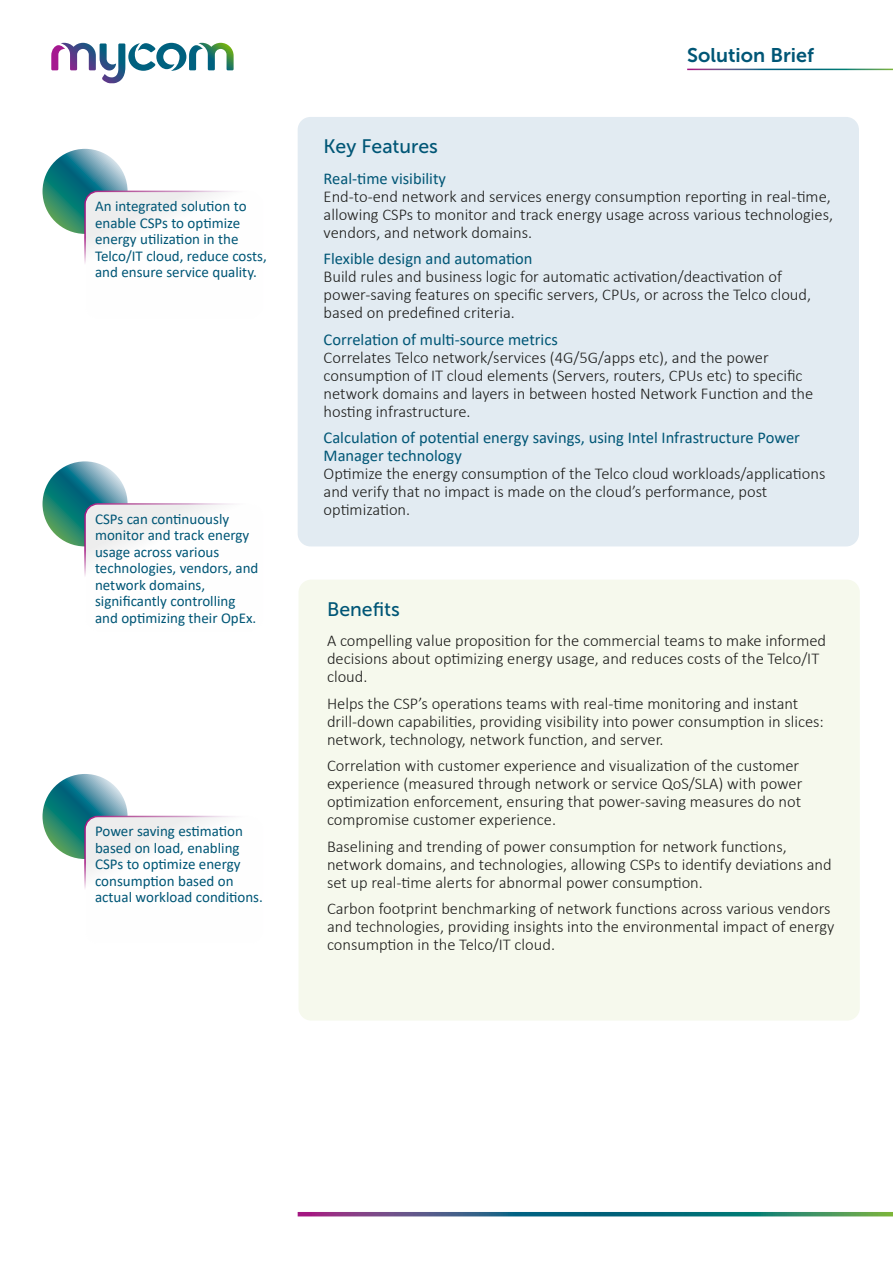
<style>
.page{position:relative;width:893px;height:1263px;background:#fff}
.page>*{position:absolute;margin:0;border:0;box-sizing:border-box;transform-origin:0 0}
.t1{font:19.8px "Museo Sans 700";color:#005676}
.t2{font:19.5px "Museo Sans 500";color:#005676}
.t3{font:300 16.5px/18px "Calibri";color:#1d1d1b}
.t4{font:16.5px/18px "Calibri";color:#005676}
.t5{font:15px/16.5px "Calibri";color:#005676}
</style>
<div class="page">
<svg style="left:51px;top:43px;width:183px;height:40px"></svg>
<div style="left:298px;top:117px;width:561px;height:429px;background:#e2ebf2;border-radius:13px"></div>
<div style="left:298px;top:580px;width:562px;height:440px;background:#f6f9ed;border-radius:13px"></div>
<svg style="left:298px;top:1212px;width:595px;height:4px;background:#346978"></svg>
<svg style="left:43px;top:149px;width:85px;height:85px;background:#398c8c"></svg>
<div style="left:85px;top:191px;width:179px;height:128px;background:linear-gradient(to right,#f7f7f7,#fff);border-radius:13px"></div>
<div style="left:84px;top:191px;width:180px;height:128px;border:2px solid #fff;border-radius:13px"></div>
<svg style="left:43px;top:461px;width:85px;height:85px;background:#3a8d8d"></svg>
<div style="left:85px;top:504px;width:179px;height:127px;background:linear-gradient(to right,#f7f6f7,#fff);border-radius:13px"></div>
<div style="left:84px;top:503px;width:180px;height:129px;border:2px solid #fff;border-radius:13px"></div>
<svg style="left:43px;top:774px;width:85px;height:85px;background:#398c8c"></svg>
<div style="left:85px;top:816px;width:179px;height:128px;background:linear-gradient(to right,#f7f6f7,#fff);border-radius:13px"></div>
<div style="left:84px;top:816px;width:180px;height:128px;border:2px solid #fff;border-radius:13px"></div>
<p class="t5" style="left:95px;top:198px;width:173px">An integrated solution to enable CSPs to optimize energy utilization in the<br>Telco/IT cloud, reduce costs, and ensure service quality.</p>
<p class="t5" style="left:95px;top:510px;width:165px">CSPs can continuously monitor and track energy usage across various technologies, vendors, and network domains, significantly controlling and optimizing their OpEx.</p>
<p class="t5" style="left:95px;top:823px;width:169px">Power saving estimation based on load, enabling<br>CSPs to optimize energy consumption based on actual workload conditions.</p>
<p class="t1" style="left:687px;top:44px;width:128px">Solution Brief</p>
<p class="t2" style="left:324px;top:135px;width:116px">Key Features</p>
<p class="t4" style="left:324px;top:169px;width:124px">Real-time visibility</p>
<p class="t3" style="left:324px;top:187px;width:511px">End-to-end network and services energy consumption reporting in real-time, allowing CSPs to monitor and track energy usage across various technologies, vendors, and network domains.</p>
<p class="t4" style="left:324px;top:249px;width:211px">Flexible design and automation</p>
<p class="t3" style="left:324px;top:267px;width:489px">Build rules and business logic for automatic activation/deactivation of power-saving features on specific servers, CPUs, or across the Telco cloud, based on predefined criteria.</p>
<p class="t4" style="left:324px;top:330px;width:236px">Correlation of multi-source metrics</p>
<p class="t3" style="left:324px;top:348px;width:491px">Correlates Telco network/services (4G/5G/apps etc), and the power consumption of IT cloud elements (Servers, routers, CPUs etc) to specific network domains and layers in between hosted Network Function and the hosting infrastructure.</p>
<p class="t4" style="left:324px;top:428px;width:478px">Calculation of potential energy savings, using Intel Infrastructure Power<br>Manager technology</p>
<p class="t3" style="left:324px;top:464px;width:503px">Optimize the energy consumption of the Telco cloud workloads/applications and verify that no impact is made on the cloud’s performance, post optimization.</p>
<p class="t2" style="left:327px;top:598px;width:74px">Benefits</p>
<p class="t3" style="left:327px;top:632px;width:501px">A compelling value proposition for the commercial teams to make informed decisions about optimizing energy usage, and reduces costs of the Telco/IT cloud.</p>
<p class="t3" style="left:327px;top:694px;width:498px">Helps the CSP’s operations teams with real-time monitoring and instant drill-down capabilities, providing visibility into power consumption in slices: network, technology, network function, and server.</p>
<p class="t3" style="left:327px;top:757px;width:477px">Correlation with customer experience and visualization of the customer experience (measured through network or service QoS/SLA) with power optimization enforcement, ensuring that power-saving measures do not compromise customer experience.</p>
<p class="t3" style="left:327px;top:837px;width:506px">Baselining and trending of power consumption for network functions, network domains, and technologies, allowing CSPs to identify deviations and set up real-time alerts for abnormal power consumption.</p>
<p class="t3" style="left:327px;top:900px;width:509px">Carbon footprint benchmarking of network functions across various vendors and technologies, providing insights into the environmental impact of energy consumption in the Telco/IT cloud.</p>
</div>
